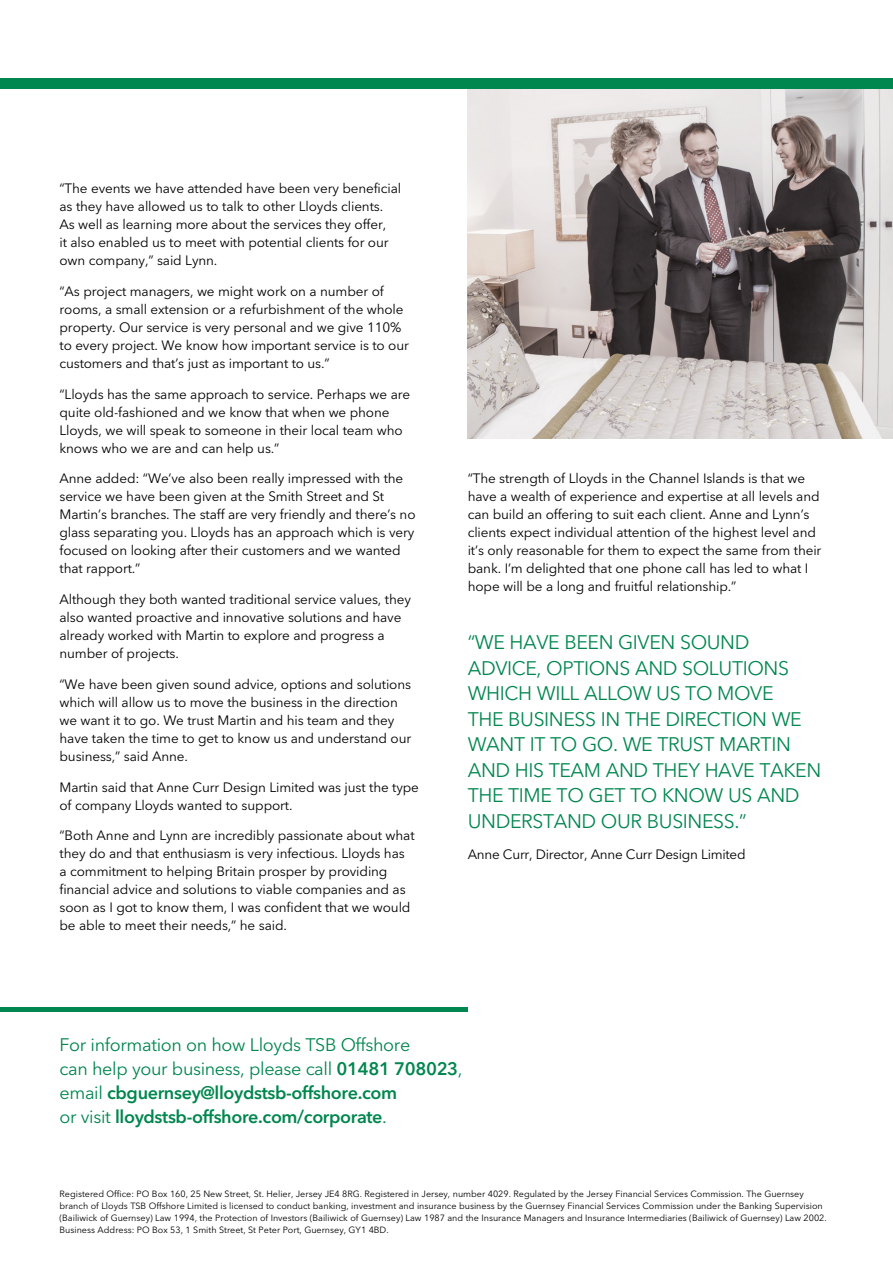
<style>
.page{position:relative;width:893px;height:1263px;background:#fff}
.page>*{position:absolute;margin:0;border:0;box-sizing:border-box;transform-origin:0 0}
.t1{font:19.5px "Avenir Next LT Pro";color:#00864f}
.t2{font:18px/24px "Avenir Next LT Pro";letter-spacing:-.02em;color:#00864f}
.t3{font:13.5px/18px "Avenir Next LT Pro";letter-spacing:-.01em;color:#000}
.t4{font:9px/12px "Avenir Next LT Pro";color:#000}
.s1{font-weight:600}
</style>
<div class="page">
<img style="left:468px;top:89px;width:425px;height:349px">
<hr style="left:0;top:1008px;width:468px;height:4px;background:#00864f">
<div style="left:0;top:79px;width:893px;height:10px;background:#00864f"></div>
<p class="t3" style="left:60px;top:179px;width:343px">“The events we have attended have been very beneficial as they have allowed us to talk to other Lloyds clients.<br>As well as learning more about the services they offer,<br>it also enabled us to meet with potential clients for our own company,” said Lynn.</p>
<p class="t3" style="left:60px;top:282px;width:351px">“As project managers, we might work on a number of rooms, a small extension or a refurbishment of the whole property. Our service is very personal and we give 110% to every project. We know how important service is to our customers and that’s just as important to us.”</p>
<p class="t3" style="left:60px;top:385px;width:352px">“Lloyds has the same approach to service. Perhaps we are quite old-fashioned and we know that when we phone Lloyds, we will speak to someone in their local team who knows who we are and can help us.”</p>
<p class="t3" style="left:60px;top:469px;width:358px">Anne added: “We’ve also been really impressed with the service we have been given at the Smith Street and St Martin’s branches. The staff are very friendly and there’s no glass separating you. Lloyds has an approach which is very focused on looking after their customers and we wanted that rapport.”</p>
<p class="t3" style="left:60px;top:590px;width:353px">Although they both wanted traditional service values, they also wanted proactive and innovative solutions and have already worked with Martin to explore and progress a number of projects.</p>
<p class="t3" style="left:60px;top:675px;width:353px">“We have been given sound advice, options and solutions which will allow us to move the business in the direction we want it to go. We trust Martin and his team and they have taken the time to get to know us and understand our business,” said Anne.</p>
<p class="t3" style="left:60px;top:778px;width:361px">Martin said that Anne Curr Design Limited was just the type of company Lloyds wanted to support.</p>
<p class="t3" style="left:60px;top:826px;width:357px">“Both Anne and Lynn are incredibly passionate about what they do and that enthusiasm is very infectious. Lloyds has a commitment to helping Britain prosper by providing financial advice and solutions to viable companies and as soon as I got to know them, I was confident that we would be able to meet their needs,” he said.</p>
<p class="t3" style="left:468px;top:470px;width:355px">“The strength of Lloyds in the Channel Islands is that we have a wealth of experience and expertise at all levels and can build an offering to suit each client. Anne and Lynn’s clients expect individual attention of the highest level and it’s only reasonable for them to expect the same from their bank. I’m delighted that one phone call has led to what I hope will be a long and fruitful relationship.”</p>
<h1 class="t1" style="left:468px;top:631px;width:55px">“We have</h1>
<h1 class="t1" style="left:564px;top:631px;width:13px">been</h1>
<h1 class="t1" style="left:618px;top:631px;width:12px">given</h1>
<h1 class="t1" style="left:680px;top:631px;width:15px">sound</h1>
<h1 class="t1" style="left:468px;top:656px;width:13px">advice</h1>
<h1 class="t1" style="left:537px;top:656px;width:23px">, options</h1>
<h1 class="t1" style="left:635px;top:656px;width:15px">and</h1>
<h1 class="t1" style="left:682px;top:656px;width:13px">solutions</h1>
<h1 class="t1" style="left:468px;top:682px;width:14px">which</h1>
<h1 class="t1" style="left:537px;top:682px;width:12px">will</h1>
<h1 class="t1" style="left:584px;top:682px;width:15px">allow</h1>
<h1 class="t1" style="left:656px;top:682px;width:76px">ustomove</h1>
<h1 class="t1" style="left:468px;top:707px;width:13px">the</h1>
<h1 class="t1" style="left:508px;top:707px;width:12px">business</h1>
<h1 class="t1" style="left:601px;top:707px;width:37px">in the</h1>
<h1 class="t1" style="left:665px;top:707px;width:12px">direction</h1>
<h1 class="t1" style="left:772px;top:707px;width:16px">we</h1>
<h1 class="t1" style="left:468px;top:733px;width:16px">want</h1>
<h1 class="t1" style="left:530px;top:733px;width:140px">itto go. Wetrust</h1>
<h1 class="t1" style="left:719px;top:733px;width:29px">Martin</h1>
<h1 class="t1" style="left:468px;top:758px;width:15px">and</h1>
<h1 class="t1" style="left:515px;top:758px;width:10px">his</h1>
<h1 class="t1" style="left:549px;top:758px;width:14px">team</h1>
<h1 class="t1" style="left:606px;top:758px;width:15px">and</h1>
<h1 class="t1" style="left:653px;top:758px;width:13px">they</h1>
<h1 class="t1" style="left:705px;top:758px;width:13px">have</h1>
<h1 class="t1" style="left:759px;top:758px;width:13px">taken</h1>
<h1 class="t1" style="left:468px;top:784px;width:13px">the</h1>
<h1 class="t1" style="left:508px;top:784px;width:12px">time</h1>
<h1 class="t1" style="left:557px;top:784px;width:45px">to get</h1>
<h1 class="t1" style="left:630px;top:784px;width:48px">to know</h1>
<h1 class="t1" style="left:728px;top:784px;width:44px">us and</h1>
<h1 class="t1" style="left:468px;top:809px;width:14px">understand</h1>
<h1 class="t1" style="left:601px;top:809px;width:15px">our</h1>
<h1 class="t1" style="left:647px;top:809px;width:12px">business</h1>
<h1 class="t1" style="left:734px;top:809px;width:14px">.”</h1>
<p class="t3" style="left:468px;top:845px;width:279px">Anne Curr, Director, Anne Curr Design Limited</p>
<h2 class="t2" style="left:60px;top:1033px;width:405px">For information on how Lloyds TSB Offshore<br>can help your business, please call <span class="s1">01481 708023</span>, email <span class="s1">cbguernsey@lloydstsb-offshore.com<br></span>or visit <span class="s1">lloydstsb-offshore.com/corporate</span>.</h2>
<p class="t4" style="left:60px;top:1188px;width:769px">Registered Office: PO Box 160, 25 New Street, St. Helier, Jersey JE4 8RG. Registered in Jersey, number 4029. Regulated by the Jersey Financial Services Commission. The Guernsey branch of Lloyds TSB Offshore Limited is licensed to conduct banking, investment and insurance business by the Guernsey Financial Services Commission under the Banking Supervision (Bailiwick of Guernsey) Law 1994, the Protection of Investors (Bailiwick of Guernsey) Law 1987 and the Insurance Managers and Insurance Intermediaries (Bailiwick of Guernsey) Law 2002.<br>Business Address: PO Box 53, 1 Smith Street, St Peter Port, Guernsey, GY1 4BD.</p>
</div>
